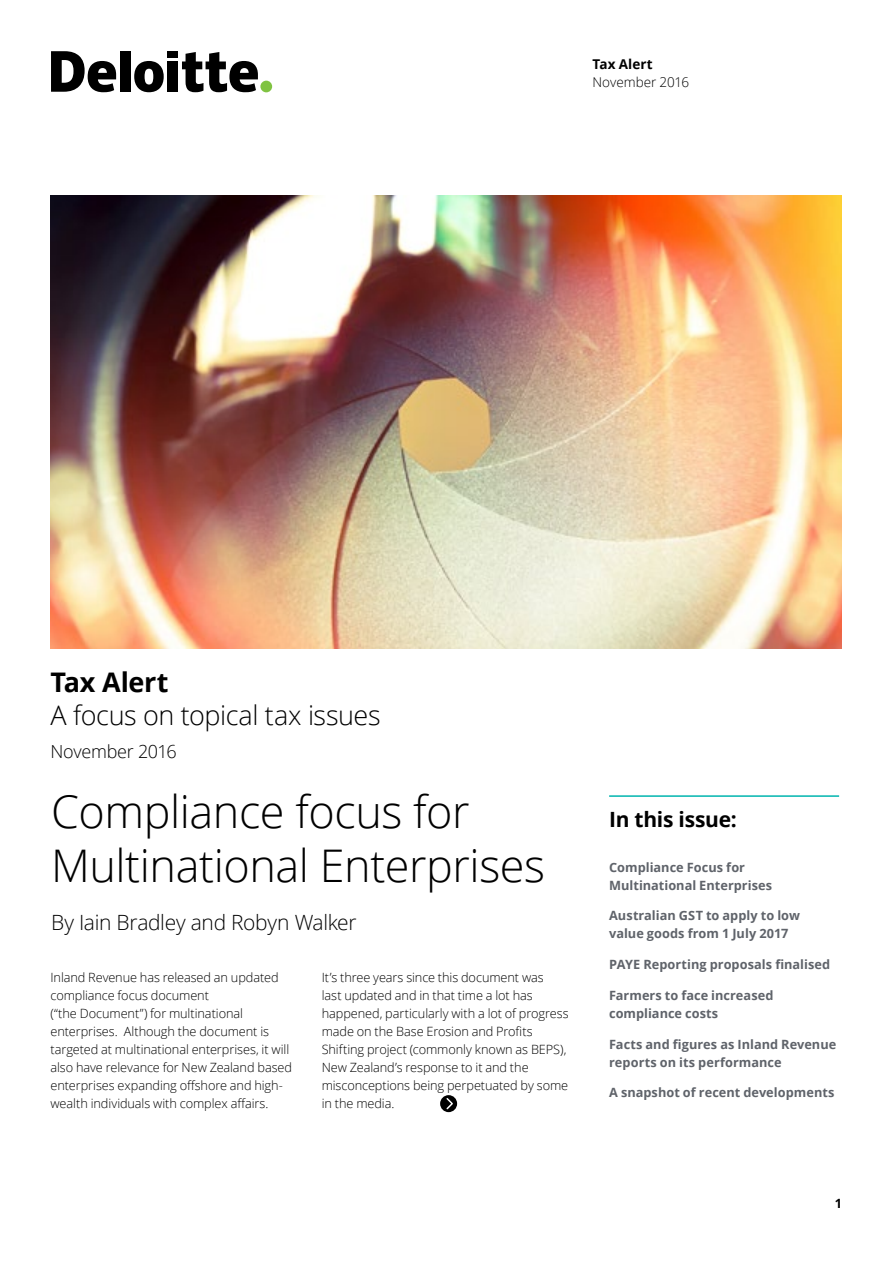
<style>
.page{position:relative;width:893px;height:1263px;background:#fff}
.page>*{position:absolute;margin:0;border:0;box-sizing:border-box;transform-origin:0 0}
.t1{font:300 45px/54px "Open Sans";letter-spacing:-.01em;color:#000}
.t2{font:300 27px "Open Sans";letter-spacing:-.015em;color:#000}
.t3{font:700 27px "Open Sans";letter-spacing:-.01em;color:#000}
.t4{font:300 21px "Open Sans";letter-spacing:-.015em;color:#000}
.t5{font:700 21px "Open Sans";letter-spacing:-.015em;color:#000}
.t6{font:300 18px "Open Sans";letter-spacing:-.015em;color:#000}
.t7{font:300 13.5px "Open Sans";color:#000}
.t8{font:700 13.5px "Open Sans";letter-spacing:.005em;color:#000}
.t9{font:300 12.75px/18px "Open Sans";letter-spacing:-.005em;color:#000}
.t10{font:700 12.75px/18px "Open Sans";color:#5f636a}
.t11{font:700 12.75px "Open Sans";color:#000}
</style>
<div class="page">
<div style="left:260px;top:81px;width:12px;height:11px;background:#80c342;border-radius:50%"></div>
<div style="left:120px;top:51px;width:10px;height:41px;background:#000"></div>
<svg style="left:134px;top:61px;width:30px;height:31px"></svg>
<div style="left:168px;top:61px;width:10px;height:31px;background:#000"></div>
<div style="left:168px;top:51px;width:10px;height:7px;background:#000"></div>
<svg style="left:182px;top:52px;width:76px;height:40px"></svg>
<svg style="left:51px;top:51px;width:65px;height:41px"></svg>
<div style="left:440px;top:1095px;width:17px;height:17px;background:#000;border-radius:50%"></div>
<svg style="left:446px;top:1096px;width:8px;height:15px"></svg>
<hr style="left:609px;top:795px;width:230px;height:2px;background:#00b5af">
<img style="left:51px;top:196px;width:791px;height:452px">
<p class="t8" style="left:592px;top:55px;width:62px">Tax Alert</p>
<p class="t7" style="left:592px;top:73px;width:98px">November 2016</p>
<h2 class="t3" style="left:51px;top:663px;width:119px">Tax Alert</h2>
<h2 class="t2" style="left:51px;top:696px;width:332px">A focus on topical tax issues</h2>
<h3 class="t6" style="left:51px;top:739px;width:128px">November 2016</h3>
<h1 class="t1" style="left:51px;top:783px;width:496px">Compliance focus for<br>Multinational Enterprises</h1>
<h3 class="t4" style="left:51px;top:908px;width:307px">By Iain Bradley and Robyn Walker</h3>
<p class="t9" style="left:51px;top:968px;width:243px">Inland Revenue has released an updated compliance focus document<br>(“the Document”) for multinational enterprises. Although the document is targeted at multinational enterprises, it will also have relevance for New Zealand based enterprises expanding offshore and high&shy;wealth individuals with complex affairs.</p>
<p class="t9" style="left:322px;top:968px;width:249px">It’s three years since this document was<br>last updated and in that time a lot has happened, particularly with a lot of progress made on the Base Erosion and Profits Shifting project (commonly known as BEPS), New Zealand’s response to it and the misconceptions being perpetuated by some in the media.</p>
<h3 class="t5" style="left:609px;top:804px;width:129px">In this issue:</h3>
<p class="t10" style="left:609px;top:858px;width:165px">Compliance Focus for<br>Multinational Enterprises</p>
<p class="t10" style="left:609px;top:906px;width:192px">Australian GST to apply to low value goods from 1 July 2017</p>
<p class="t10" style="left:609px;top:955px;width:223px">PAYE Reporting proposals finalised</p>
<p class="t10" style="left:609px;top:986px;width:166px">Farmers to face increased compliance costs</p>
<p class="t10" style="left:609px;top:1035px;width:229px">Facts and figures as Inland Revenue reports on its performance</p>
<p class="t10" style="left:609px;top:1083px;width:227px">A snapshot of recent developments</p>
<p class="t11" style="left:835px;top:1195px;width:9px">1</p>
</div>
